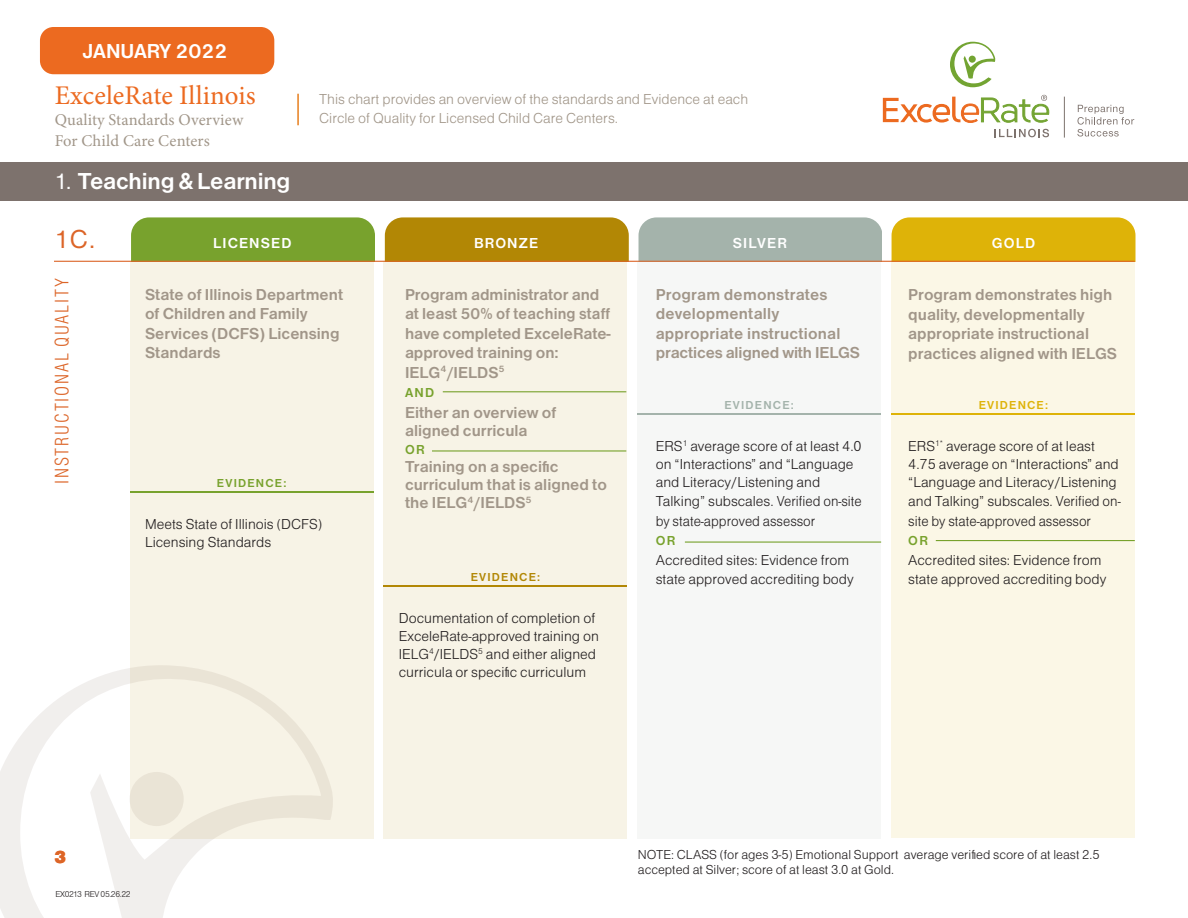
<style>
.page{position:relative;width:1188px;height:918px;background:#fff}
.page>*{position:absolute;margin:0;border:0;box-sizing:border-box;transform-origin:0 0}
.t1{font:27px "Minion Pro";letter-spacing:.005em;color:#ec6a20}
.t2{font:27px "Helvetica Rmn";color:#dc6528}
.t3{font:24px "Helvetica Mdm";letter-spacing:-.01em;color:#fff}
.t4{font:21px "Helvetica Mdm";color:#fff}
.t5{font:300 condensed 18px "Helvetica";letter-spacing:.1em;color:#dc6528}
.t6{font:18px "Helvetica Bld";color:#dc6528}
.t7{font:16.5px/19.5px "Helvetica Mdm";color:#a19689}
.t8{font:16.5px/21px "Minion Pro";letter-spacing:.005em;color:#a19689}
.t9{font:15px/18px "Helvetica Lgt";color:#231f20}
.t10{font:15px/19.5px "Helvetica Lgt";color:#a19689}
.t11{font:15px "Helvetica Mdm";letter-spacing:.075em;color:#fff}
.t12{font:13.5px/15px "Helvetica Lgt";color:#231f20}
.t13{font:13.5px "Helvetica Mdm";letter-spacing:.1em;color:#78a22d}
.t14{font:12px "Helvetica Mdm";letter-spacing:.1em;color:#78a22d}
.t15{font:12px "Helvetica Mdm";letter-spacing:.1em;color:#a4b3ab}
.t16{font:12px "Helvetica Mdm";letter-spacing:.1em;color:#deb308}
.t17{font:12px "Helvetica Mdm";letter-spacing:.1em;color:#b28705}
.t18{font:8.85px "Helvetica Lgt";letter-spacing:-.04em;color:#231f20}
.s1{font-family:"Helvetica Rmn"}
</style>
<div class="page">
<div style="left:40px;top:27px;width:234px;height:47px;background:#ec6a20;border-radius:14px"></div>
<svg style="left:0;top:668px;width:334px;height:250px"></svg>
<svg style="left:1077px;top:105px;width:57px;height:32px"></svg>
<svg style="left:995px;top:129px;width:54px;height:8px"></svg>
<hr style="left:1064px;top:97px;width:1px;height:41px;background:#7d726d">
<svg style="left:950px;top:42px;width:45px;height:45px"></svg>
<svg style="left:883px;top:95px;width:166px;height:28px"></svg>
<div style="left:131px;top:217px;width:243px;height:44px;background:#78a22d"></div>
<div style="left:892px;top:217px;width:243px;height:44px;background:#deb308"></div>
<div style="left:385px;top:217px;width:243px;height:44px;background:#b28705"></div>
<div style="left:639px;top:217px;width:243px;height:44px;background:#a4b3ab"></div>
<hr style="left:297px;top:94px;width:2px;height:31px;background:#e77f1e">
<div style="left:130px;top:261px;width:244px;height:577px;background:linear-gradient(to bottom,#f8f4e7,#f4f0e3)"></div>
<hr style="left:130px;top:491px;width:244px;height:1px;background:#78a22d">
<div style="left:891px;top:261px;width:244px;height:577px;background:#fbf7e6"></div>
<div style="left:0;top:162px;width:1188px;height:39px;background:#7d726d"></div>
<hr style="left:54px;top:261px;width:1081px;height:1px;background:#dc6528">
<div style="left:384px;top:261px;width:243px;height:577px;background:#f7f3e6"></div>
<div style="left:637px;top:261px;width:244px;height:577px;background:#f6f7f6"></div>
<hr style="left:685px;top:542px;width:196px;height:1px;background:#78a22d">
<hr style="left:637px;top:413px;width:244px;height:1px;background:#a4b3ab">
<hr style="left:936px;top:540px;width:199px;height:1px;background:#78a22d">
<hr style="left:891px;top:413px;width:244px;height:1px;background:#deb308">
<hr style="left:384px;top:586px;width:243px;height:1px;background:#b28705">
<hr style="left:443px;top:391px;width:183px;height:1px;background:#78a22d">
<hr style="left:432px;top:450px;width:194px;height:2px;background:#78a22d">
<h3 class="t4" style="left:83px;top:37px;width:146px">JANUARY 2022</h3>
<h1 class="t1" style="left:55px;top:77px;width:202px">ExceleRate Illinois</h1>
<p class="t8" style="left:55px;top:109px;width:190px">Quality Standards Overview<br>For Child Care Centers</p>
<p class="t3" style="left:54px;top:165px;width:238px"><span class="s1">1.</span> Teaching &amp; Learning</p>
<p class="t10" style="left:319px;top:90px;width:430px">This chart provides an overview of the standards and Evidence at each<br>Circle of Quality for Licensed Child Care Centers.</p>
<p class="t2" style="left:54px;top:221px;width:44px">1C.</p>
<p class="t11" style="left:213px;top:233px;width:80px">LICENSED</p>
<p class="t11" style="left:474px;top:233px;width:66px">BRONZE</p>
<p class="t11" style="left:733px;top:233px;width:56px">SILVER</p>
<p class="t11" style="left:992px;top:233px;width:45px">GOLD</p>
<p class="t5" style="left:51px;top:484px;width:207px;rotate:-90deg">INSTRUCTIONAL QUALITY</p>
<p class="t7" style="left:145px;top:286px;width:200px">State of Illinois Department of Children and Family<br>Services (DCFS) Licensing<br>Standards</p>
<p class="t9" style="left:145px;top:516px;width:179px">Meets State of Illinois (DCFS)<br>Licensing Standards</p>
<p class="t14" style="left:217px;top:475px;width:71px">EVIDENCE:</p>
<p class="t7" style="left:405px;top:286px;width:207px">Program administrator and at least 50% of teaching staff have completed ExceleRate&shy;approved training on:<br>IELG<sup>4</sup>/IELDS<sup>5</sup></p>
<p class="t13" style="left:405px;top:384px;width:31px">AND</p>
<p class="t7" style="left:405px;top:405px;width:153px;line-height:18px">Either an overview of aligned curricula</p>
<p class="t13" style="left:405px;top:441px;width:21px">OR</p>
<p class="t7" style="left:405px;top:459px;width:204px;line-height:18px">Training on a specific curriculum that is aligned to the IELG<sup>4</sup>/IELDS<sup>5</sup></p>
<p class="t17" style="left:471px;top:569px;width:71px">EVIDENCE:</p>
<p class="t9" style="left:399px;top:610px;width:202px">Documentation of completion of ExceleRate-approved training on IELG<sup>4</sup>/IELDS<sup>5</sup> and either aligned curricula or specific curriculum</p>
<p class="t7" style="left:656px;top:286px;width:206px">Program demonstrates developmentally appropriate instructional practices aligned with IELGS</p>
<p class="t7" style="left:908px;top:286px;width:210px">Program demonstrates high quality, developmentally appropriate instructional practices aligned with IELGS</p>
<p class="t15" style="left:724px;top:397px;width:71px">EVIDENCE:</p>
<p class="t16" style="left:979px;top:397px;width:71px">EVIDENCE:</p>
<p class="t9" style="left:656px;top:438px;width:207px">ERS<sup>1</sup> average score of at least 4.0 on “Interactions” and “Language and Literacy/Listening and</p>
<p class="t9" style="left:656px;top:493px;width:208px;line-height:19.5px">Talking” subscales. Verified on-site by state-approved assessor</p>
<p class="t13" style="left:656px;top:532px;width:21px">OR</p>
<p class="t9" style="left:656px;top:551px;width:199px;line-height:19.5px">Accredited sites: Evidence from state approved accrediting body</p>
<p class="t9" style="left:908px;top:438px;width:212px">ERS<sup>1*</sup> average score of at least<br>4.75 average on “Interactions” and “Language and Literacy/Listening</p>
<p class="t9" style="left:908px;top:493px;width:214px;line-height:19.5px">and Talking” subscales. Verified on&shy;site by state-approved assessor</p>
<p class="t13" style="left:908px;top:532px;width:21px">OR</p>
<p class="t9" style="left:908px;top:551px;width:199px;line-height:19.5px">Accredited sites: Evidence from state approved accrediting body</p>
<p class="t6" style="left:54px;top:845px;width:14px">3</p>
<p class="t12" style="left:638px;top:848px;width:463px">NOTE: CLASS (for ages 3-5) Emotional Support average verified score of at least 2.5 accepted at Silver; score of at least 3.0 at Gold.</p>
<p class="t18" style="left:56px;top:888px;width:77px">EX0213 REV 05.26.22</p>
</div>
